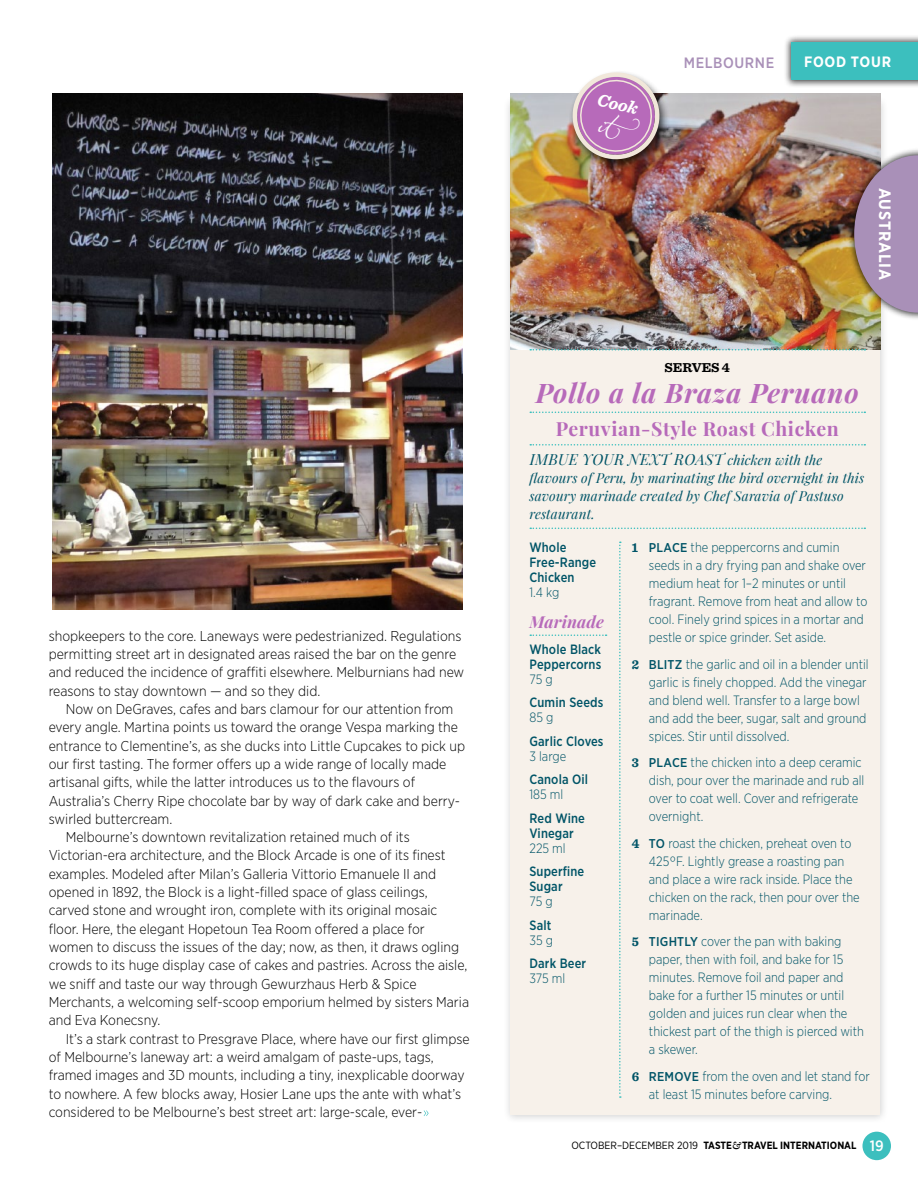
<style>
.page{position:relative;width:918px;height:1188px;background:#fff}
.page>*{position:absolute;margin:0;border:0;box-sizing:border-box;transform-origin:0 0}
.t1{font:italic 700 27px "Playfair Display";letter-spacing:.03em;color:#b76aba}
.t2{font:700 19.5px "Playfair Display";letter-spacing:.03em;color:#b76aba}
.t3{font:italic 700 18px "Sentinel";color:#fff}
.t4{font:700 16.5px "Gotham Narrow";color:#fff}
.t5{font:italic 700 16.5px "Playfair Display";letter-spacing:.005em;color:#b76aba}
.t6{font:italic 15px "Playfair Display";letter-spacing:.02em;color:#005467}
.t7{font:500 15px "Gotham Narrow";color:#a990b8}
.t8{font:700 15px "Gotham Narrow";color:#fff}
.t9{font:300 14.25px "Gotham Narrow";color:#000}
.t10{font:300 13.5px/18px "Gotham Narrow";color:#005467;scale:.95 1}
.t11{font:500 13.5px/15px "Gotham Narrow";letter-spacing:.01em;color:#005467;scale:.95 1}
.t12{font:italic 13.5px/18px "Playfair Display";letter-spacing:.01em;color:#005467}
.t13{font:700 13.5px "Sentinel";color:#000}
.t14{font:500 12.75px "Gotham Narrow";color:#005467}
.t15{font:700 10.5px "Gotham Narrow";color:#000}
.s1{font-size:13.5px}
.s2{font-weight:300}
.s3{font-family:"Sentinel";font-weight:700}
.s4{font-weight:500;font-size:12.75px}
.s5{font-family:"Sentinel";font-weight:700;font-size:13.5px}
.s6{font-weight:400}
.s7{font-family:"Adobe Caslon Pro";font-style:italic}
.s8{font-weight:500;font-size:15px;color:#fff}
</style>
<div class="page">
<img style="left:52px;top:94px;width:411px;height:515px">
<div style="left:502px;top:95px;width:387px;height:1028px;background:#000;opacity:.19"></div>
<div style="left:510px;top:103px;width:370px;height:1012px;background:#f7f1ea"></div>
<img style="left:510px;top:94px;width:370px;height:256px">
<svg style="left:424px;top:1110px;width:5px;height:6px"></svg>
<svg style="left:530px;top:349px;width:335px;height:2px"></svg>
<svg style="left:530px;top:412px;width:335px;height:1px"></svg>
<svg style="left:530px;top:444px;width:335px;height:2px"></svg>
<svg style="left:530px;top:528px;width:335px;height:1px"></svg>
<svg style="left:530px;top:634px;width:77px;height:2px"></svg>
<svg style="left:619px;top:542px;width:2px;height:556px"></svg>
<div style="left:862px;top:1132px;width:29px;height:28px;background:#3cbfbe;border-radius:50%"></div>
<div style="left:783px;top:34px;width:135px;height:54px;background:#000;opacity:.75"></div>
<div style="left:791px;top:43px;width:127px;height:37px;background:#3cbfbe"></div>
<div style="left:846px;top:147px;width:72px;height:174px;background:#000;opacity:.75"></div>
<img style="left:854px;top:155px;width:64px;height:158px">
<div style="left:568px;top:70px;width:102px;height:102px;background:#000;opacity:.75"></div>
<img style="left:564px;top:70px;width:104px;height:92px">
<p class="t9" style="left:49px;top:627px;width:414px">shopkeepers to the core. Laneways were pedestrianized. Regulations</p>
<p class="t9" style="left:49px;top:645px;width:409px">permitting street art in designated areas raised the bar on the genre</p>
<p class="t9" style="left:49px;top:664px;width:417px">and reduced the incidence of graffiti elsewhere. Melburnians had new</p>
<p class="t9" style="left:49px;top:682px;width:273px">reasons to stay downtown — and so they did.</p>
<p class="t9" style="left:66px;top:700px;width:389px">Now on DeGraves, cafes and bars clamour for our attention from</p>
<p class="t9" style="left:49px;top:719px;width:411px">every angle. Martina points us toward the orange Vespa marking the</p>
<p class="t9" style="left:49px;top:737px;width:418px">entrance to Clementine’s, as she ducks into Little Cupcakes to pick up</p>
<p class="t9" style="left:49px;top:755px;width:399px">our first tasting. The former offers up a wide range of locally made</p>
<p class="t9" style="left:49px;top:774px;width:368px">artisanal gifts, while the latter introduces us to the flavours of</p>
<p class="t9" style="left:49px;top:792px;width:413px">Australia’s Cherry Ripe chocolate bar by way of dark cake and berry-</p>
<p class="t9" style="left:49px;top:810px;width:125px">swirled buttercream.</p>
<p class="t9" style="left:66px;top:828px;width:346px">Melbourne’s downtown revitalization retained much of its</p>
<p class="t9" style="left:49px;top:847px;width:398px">Victorian-era architecture, and the Block Arcade is one of its finest</p>
<p class="t9" style="left:49px;top:865px;width:389px">examples. Modeled after Milan’s Galleria Vittorio Emanuele II and</p>
<p class="t9" style="left:49px;top:883px;width:381px">opened in 1892, the Block is a light-filled space of glass ceilings,</p>
<p class="t9" style="left:49px;top:902px;width:390px">carved stone and wrought iron, complete with its original mosaic</p>
<p class="t9" style="left:49px;top:920px;width:378px">floor. Here, the elegant Hopetoun Tea Room offered a place for</p>
<p class="t9" style="left:49px;top:938px;width:412px">women to discuss the issues of the day; now, as then, it draws ogling</p>
<p class="t9" style="left:49px;top:957px;width:420px">crowds to its huge display case of cakes and pastries. Across the aisle,</p>
<p class="t9" style="left:49px;top:975px;width:369px">we sniff and taste our way through Gewurzhaus Herb &amp; Spice</p>
<p class="t9" style="left:49px;top:993px;width:422px">Merchants, a welcoming self-scoop emporium helmed by sisters Maria</p>
<p class="t9" style="left:49px;top:1012px;width:113px">and Eva Konecsny.</p>
<p class="t9" style="left:66px;top:1030px;width:405px">It’s a stark contrast to Presgrave Place, where have our first glimpse</p>
<p class="t9" style="left:49px;top:1048px;width:387px">of Melbourne’s laneway art: a weird amalgam of paste-ups, tags,</p>
<p class="t9" style="left:49px;top:1066px;width:417px">framed images and 3D mounts, including a tiny, inexplicable doorway</p>
<p class="t9" style="left:49px;top:1085px;width:414px">to nowhere. A few blocks away, Hosier Lane ups the ante with what’s</p>
<p class="t9" style="left:49px;top:1103px;width:375px">considered to be Melbourne’s best street art: large-scale, ever-</p>
<p class="t3" style="left:601px;top:85px;width:43px;rotate:14deg">Cook</p>
<p class="t7" style="left:684px;top:53px;width:23px">Melbourne</p>
<p class="t8" style="left:804px;top:52px;width:11px">FOO</p>
<p class="t8" style="left:836px;top:52px;width:52px">D TOUR</p>
<p class="t4" style="left:896px;top:188px;width:93px;rotate:90deg">AUSTRALIA</p>
<p class="t13" style="left:665px;top:357px;width:67px">SERVES 4</p>
<p class="t1" style="left:536px;top:371px;width:324px">Pollo a la Braza Peruano</p>
<p class="t2" style="left:556px;top:413px;width:284px">Peruvian-Style Roast Chicken</p>
<p class="t6" style="left:530px;top:448px;width:294px">Imbue your next roas t <span class="s1">chicken with the</span></p>
<p class="t12" style="left:529px;top:468px;width:336px">flavours of Peru, by marinating the bird overnight in this savoury marinade created by Chef Saravia of Pastuso restaurant.</p>
<p class="t11" style="left:529px;top:540px;width:72px">Whole<br>Free-Range<br>Chicken<br><span class="s2">1.4 kg</span></p>
<p class="t5" style="left:529px;top:609px;width:76px">Marinade</p>
<p class="t11" style="left:529px;top:641px;width:77px;text-align:justify">Whole Black Peppercorns <span class="s2">75 g</span></p>
<p class="t11" style="left:529px;top:695px;width:79px">Cumin Seeds<br><span class="s2">85 g</span></p>
<p class="t11" style="left:529px;top:733px;width:79px">Garlic Cloves<br><span class="s2">3 large</span></p>
<p class="t11" style="left:529px;top:772px;width:63px">Canola Oil<br><span class="s2">185 ml</span></p>
<p class="t11" style="left:529px;top:810px;width:60px">Red Wine<br>Vinegar<br><span class="s2">225 ml</span></p>
<p class="t11" style="left:529px;top:864px;width:59px">Superfine<br>Sugar<br><span class="s2">75 g</span></p>
<p class="t11" style="left:529px;top:917px;width:26px">Salt<br><span class="s2">35 g</span></p>
<p class="t11" style="left:529px;top:956px;width:61px">Dark Beer<br><span class="s2">375 ml</span></p>
<p class="t10" style="left:649px;top:538px;width:231px;text-indent:-17px"><span class="s3">1</span> <span class="s4">Place</span> the peppercorns and cumin seeds in a dry frying pan and shake over medium heat for 1–2 minutes or until fragrant. Remove from heat and allow to cool. Finely grind spices in a mortar and pestle or spice grinder. Set aside.</p>
<p class="t10" style="left:649px;top:655px;width:233px;text-indent:-17px"><span class="s3">2</span> <span class="s4">Blitz</span> the garlic and oil in a blender until garlic is finely chopped. Add the vinegar and blend well. Transfer to a large bowl and add the beer, sugar, salt and ground spices. Stir until dissolved.</p>
<p class="t10" style="left:649px;top:753px;width:228px;text-indent:-17px"><span class="s3">3</span> <span class="s4">Place</span> the chicken into a deep ceramic dish, pour over the marinade and rub all over to coat well. Cover and refrigerate overnight.</p>
<p class="t10" style="left:649px;top:834px;width:223px;text-indent:-17px"><span class="s3">4</span> <span class="s4">To</span> roast the chicken, preheat oven to<br>425°F. Lightly grease a roasting pan and place a wire rack inside. Place the chicken on the rack, then pour over the marinade.</p>
<p class="t10" style="left:649px;top:932px;width:228px;text-indent:-17px"><span class="s3">5</span> <span class="s4">Tig htly</span> cover the pan with baking paper, then with foil, and bake for 15 minutes. Remove foil and paper and bake for a further 15 minutes or until golden and juices run clear when the thickest part of the thigh is pierced with a skewer.</p>
<p class="t14" style="left:632px;top:1068px;width:35px"><span class="s5">6</span> Remo</p>
<p class="t10" style="left:649px;top:1067px;width:234px;text-indent:35px"><span class="s4">ve</span> from the oven and let stand for at least 15 minutes before carving.</p>
<p class="t15" style="left:571px;top:1139px;width:314px"><span class="s6">OCTOBER–DECEMBER 2019</span> TASTE<span class="s7">&amp;</span> TRAVEL INTERNATIONAL <span class="s8">19</span></p>
</div>
